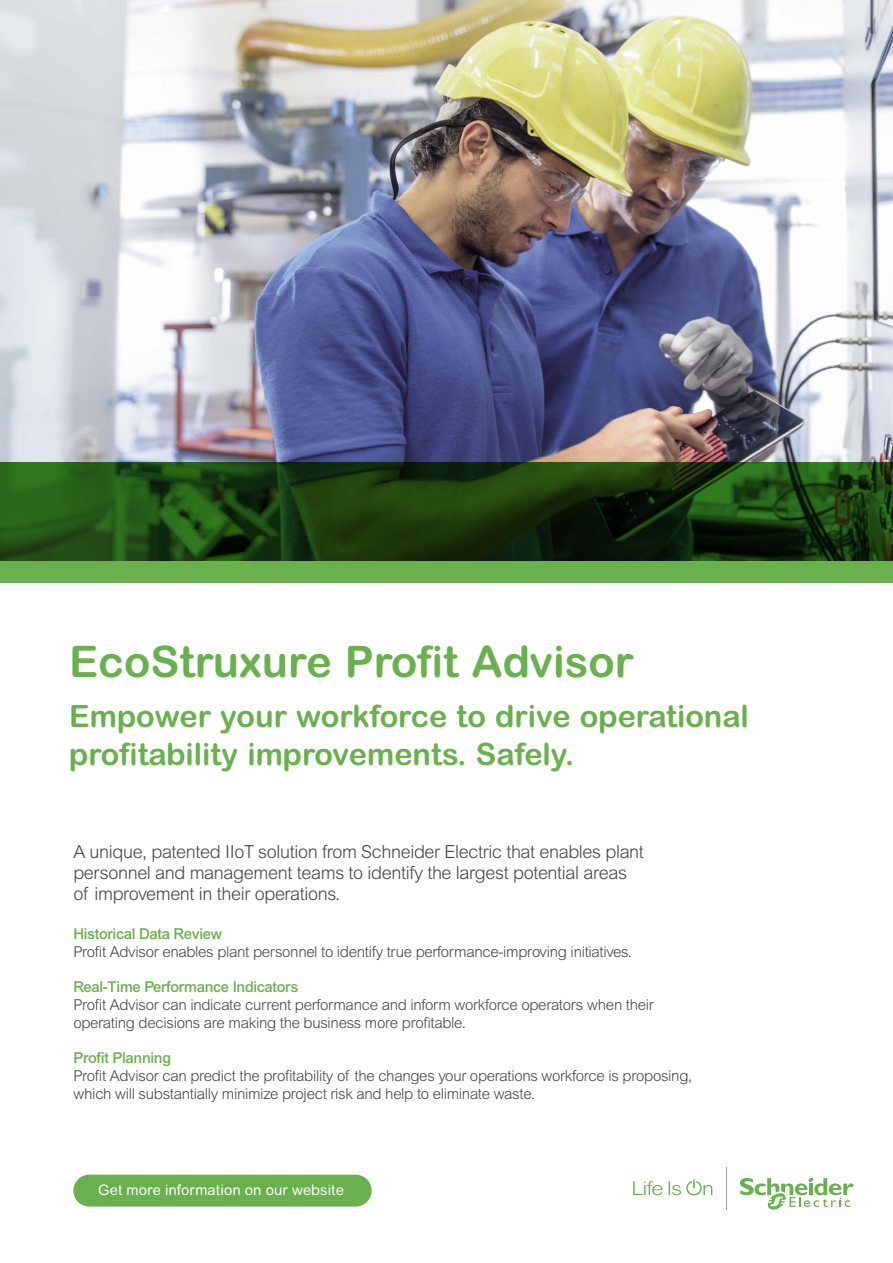
<style>
.page{position:relative;width:893px;height:1263px;background:#fff}
.page>*{position:absolute;margin:0;border:0;box-sizing:border-box;transform-origin:0 0}
.t1{font:700 43.5px "Arial Rounded MT Pro";color:#68b14c}
.t2{font:700 30.75px/37.5px "Arial Rounded MT Pro";color:#68b14c}
.t3{font:300 18px/21px "Arial MT Std";letter-spacing:-.02em;color:#434547}
.t4{font:300 15px/18px "Arial MT Std";letter-spacing:-.02em;color:#434547}
.t5{font:500 15px "Arial MT Std";letter-spacing:-.02em;color:#68b14c}
.t6{font:14.55px "Arial Rounded MT Std";letter-spacing:.005em;color:#fff}
</style>
<div class="page">
<img style="left:0;top:0;width:893px;height:462px">
<div style="left:0;top:462px;width:893px;height:121px;background:#68b14c"></div>
<svg style="left:0;top:462px;width:893px;height:99px;background:#1a3d0f"></svg>
<svg style="left:633px;top:1181px;width:29px;height:14px"></svg>
<svg style="left:669px;top:1179px;width:43px;height:16px"></svg>
<svg style="left:740px;top:1178px;width:113px;height:32px"></svg>
<hr style="left:726px;top:1167px;width:1px;height:43px;background:#9fa0a3">
<div style="left:73px;top:1175px;width:299px;height:31px;background:#68b14c;border-radius:15px"></div>
<h1 class="t1" style="left:69px;top:635px;width:566px">EcoStruxure Profit Advisor</h1>
<h2 class="t2" style="left:69px;top:698px;width:681px">Empower your workforce to drive operational profitability improvements. Safely.</h2>
<p class="t3" style="left:73px;top:842px;width:572px">A unique, patented IIoT solution from Schneider Electric that enables plant personnel and management teams to identify the largest potential areas of improvement in their operations.</p>
<p class="t5" style="left:73px;top:925px;width:150px">Historical Data Review</p>
<p class="t4" style="left:73px;top:943px;width:560px">Profit Advisor enables plant personnel to identify true performance-improving initiatives.</p>
<p class="t5" style="left:73px;top:978px;width:227px">Real-Time Performance Indicators</p>
<p class="t4" style="left:73px;top:996px;width:582px">Profit Advisor can indicate current performance and inform workforce operators when their operating decisions are making the business more profitable.</p>
<p class="t5" style="left:73px;top:1049px;width:99px">Profit Planning</p>
<p class="t4" style="left:73px;top:1067px;width:620px">Profit Advisor can predict the profitability of the changes your operations workforce is proposing, which will substantially minimize project risk and help to eliminate waste.</p>
<p class="t6" style="left:98px;top:1181px;width:247px">Get more information on our website</p>
</div>
